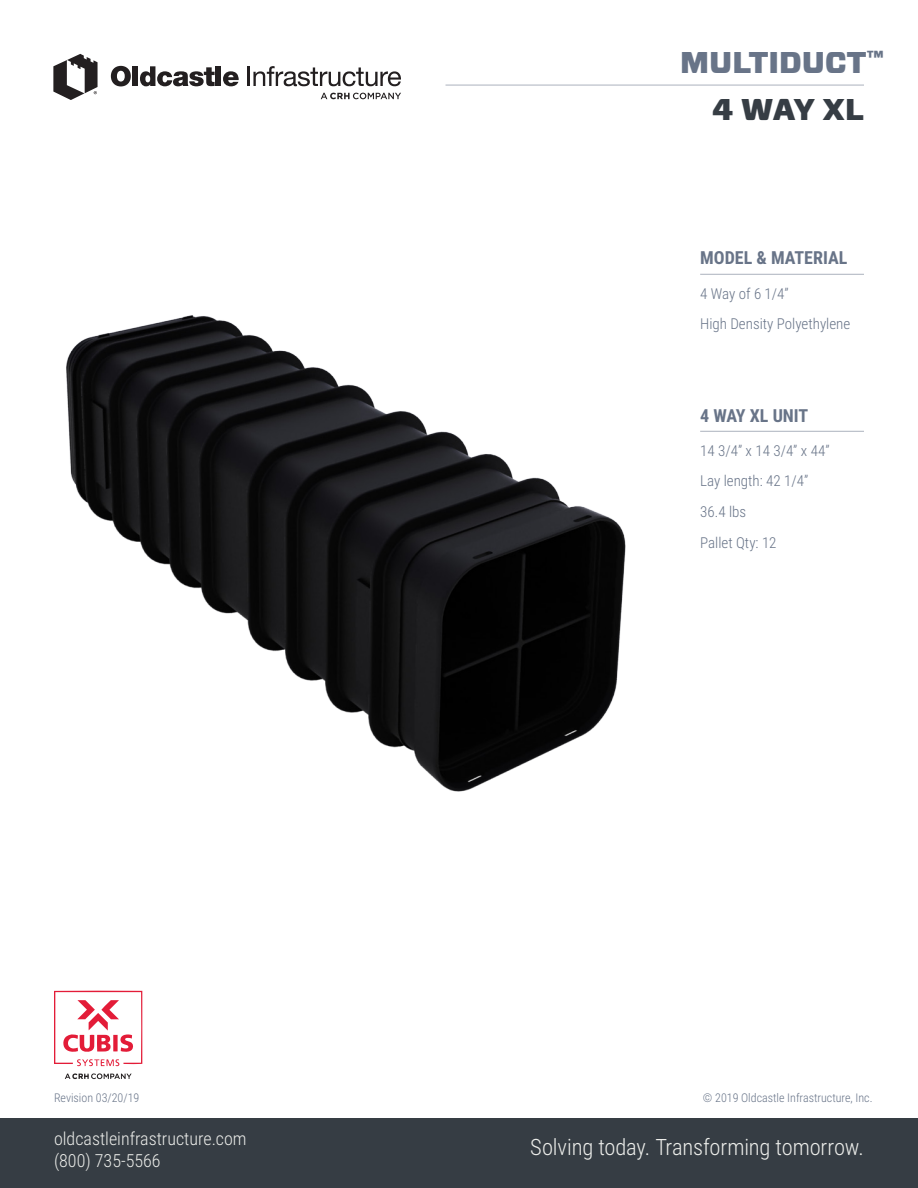
<style>
.page{position:relative;width:918px;height:1188px;background:#fff}
.page>*{position:absolute;margin:0;border:0;box-sizing:border-box;transform-origin:0 0}
.t1{font:900 30px "Forza";color:#687488}
.t2{font:900 30px "Forza";color:#363d44}
.Heading_3_-_18pt_-_G{font:300 22.5px "Roboto Condensed";letter-spacing:-.005em;color:#ecedea}
.t3{font:300 18px "Roboto Condensed";color:#ecedea}
.t4{font:700 18px "Roboto Condensed";color:#687488}
.t5{font:300 15px "Roboto Condensed";color:#687488}
.t6{font:300 12px "Roboto Condensed";color:#687488}
</style>
<div class="page">
<div style="left:0;top:1119px;width:918px;height:69px;background:#363d44"></div>
<svg style="left:111px;top:66px;width:20px;height:20px"></svg>
<div style="left:133px;top:66px;width:5px;height:20px;background:#231f20"></div>
<svg style="left:140px;top:66px;width:75px;height:20px"></svg>
<div style="left:216px;top:66px;width:5px;height:20px;background:#231f20"></div>
<svg style="left:223px;top:71px;width:16px;height:15px"></svg>
<hr style="left:247px;top:66px;width:3px;height:20px;background:#231f20">
<svg style="left:253px;top:66px;width:148px;height:20px"></svg>
<svg style="left:53px;top:54px;width:45px;height:46px"></svg>
<svg style="left:321px;top:93px;width:80px;height:6px"></svg>
<hr style="left:446px;top:85px;width:418px;height:1px;background:#687488">
<hr style="left:700px;top:431px;width:164px;height:1px;background:#687488">
<hr style="left:700px;top:274px;width:164px;height:1px;background:#687488">
<svg style="left:54px;top:991px;width:88px;height:75px"></svg>
<svg style="left:65px;top:1073px;width:67px;height:6px"></svg>
<img style="left:66px;top:315px;width:560px;height:477px">
<p class="t1" style="left:680px;top:42px;width:205px">MULTIDUCT<sup>™</sup></p>
<p class="t2" style="left:712px;top:90px;width:153px">4 WAY XL</p>
<p class="t4" style="left:700px;top:245px;width:149px">MODEL &amp; MATERIAL</p>
<p class="t5" style="left:700px;top:283px;width:90px">4 Way of 6 1/4”</p>
<p class="t5" style="left:700px;top:314px;width:152px">High Density Polyethylene</p>
<p class="t4" style="left:700px;top:402px;width:110px">4 WAY XL UNIT</p>
<p class="t5" style="left:700px;top:440px;width:131px">14 3/4” x 14 3/4” x 44”</p>
<p class="t5" style="left:700px;top:471px;width:110px">Lay length: 42 1/4”</p>
<p class="t5" style="left:700px;top:501px;width:47px">36.4 lbs</p>
<p class="t5" style="left:700px;top:532px;width:78px">Pallet Qty: 12</p>
<p class="t6" style="left:54px;top:1090px;width:87px">Revision 03/20/19</p>
<p class="t6" style="left:703px;top:1090px;width:171px">© 2019 Oldcastle Infrastructure, Inc.</p>
<p class="t3" style="left:54px;top:1126px;width:194px">oldcastleinfrastructure.com</p>
<p class="t3" style="left:54px;top:1148px;width:108px">(800) 735-5566</p>
<p class="Heading_3_-_18pt_-_G" style="left:530px;top:1132px;width:335px">Solving today. Transforming tomorrow.</p>
</div>
